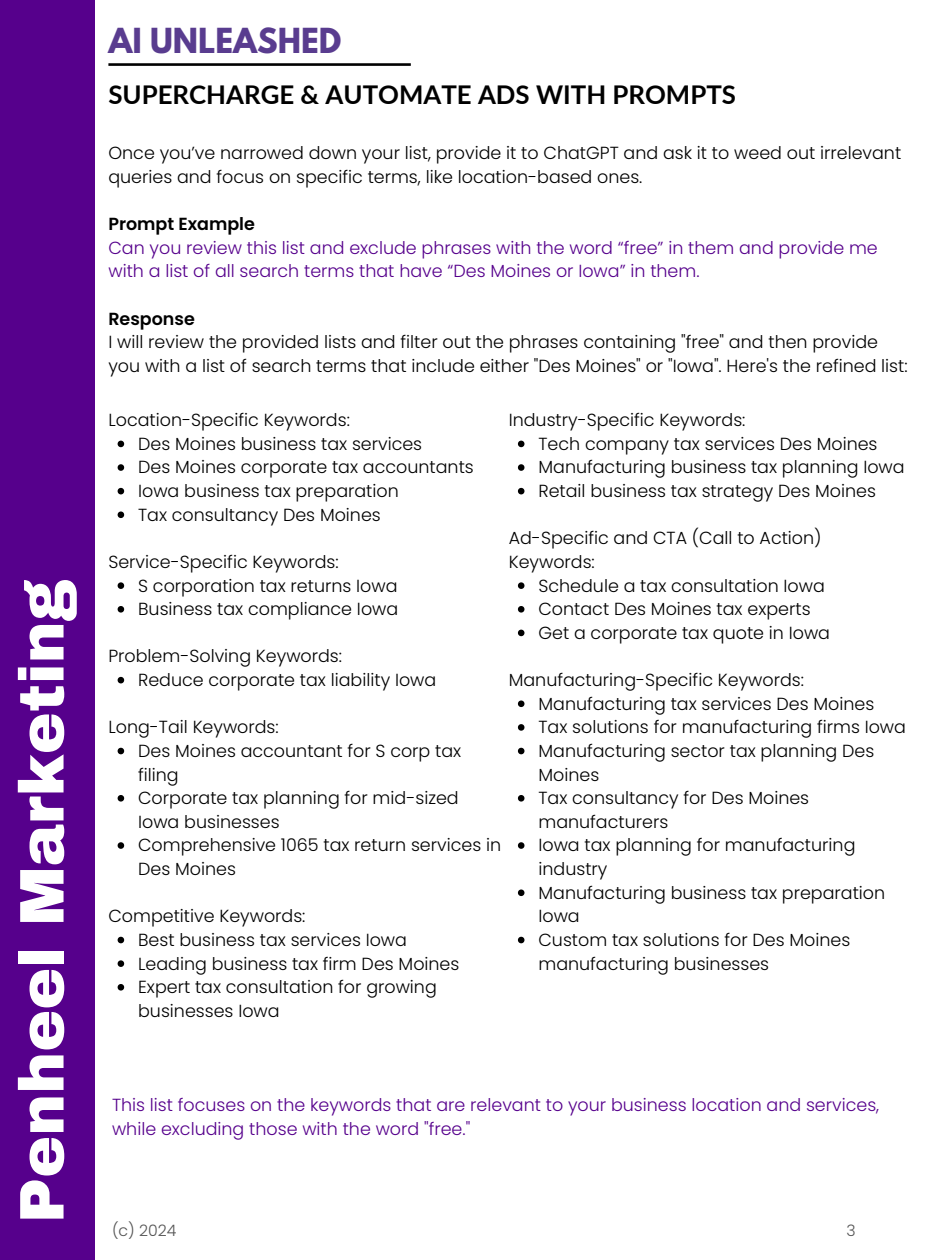
<style>
.page{position:relative;width:945px;height:1260px;background:#fff}
.page>*{position:absolute;margin:0;border:0;box-sizing:border-box;transform-origin:0 0}
.t1{font:900 63px "Archivo";color:#fff}
.t2{font:700 30.62px "League Spartan";color:#593c8f}
.t3{font:700 25.9px "Lato";color:#000}
.t4{font:300 17.5px/23.6px "Poppins";color:#000}
.t5{font:300 17.5px/23.6px "Poppins";color:#56008c}
.t6{font:600 17.5px "Poppins";color:#000}
.t7{font:300 15.75px "Poppins";color:#545454}
</style>
<div class="page">
<div style="left:0;top:0;width:94px;height:1260px;background:#56008c"></div>
<hr style="left:108px;top:63px;width:303px;height:3px;background:#000">
<svg style="left:118px;top:441px;width:6px;height:6px"></svg>
<svg style="left:118px;top:464px;width:6px;height:7px"></svg>
<svg style="left:118px;top:488px;width:6px;height:6px"></svg>
<svg style="left:118px;top:512px;width:6px;height:6px"></svg>
<svg style="left:118px;top:582px;width:6px;height:7px"></svg>
<svg style="left:118px;top:606px;width:6px;height:7px"></svg>
<svg style="left:118px;top:677px;width:6px;height:6px"></svg>
<svg style="left:118px;top:748px;width:6px;height:6px"></svg>
<svg style="left:118px;top:795px;width:6px;height:7px"></svg>
<svg style="left:118px;top:842px;width:6px;height:7px"></svg>
<svg style="left:118px;top:937px;width:6px;height:6px"></svg>
<svg style="left:118px;top:960px;width:6px;height:7px"></svg>
<svg style="left:118px;top:984px;width:6px;height:7px"></svg>
<svg style="left:518px;top:441px;width:6px;height:6px"></svg>
<svg style="left:518px;top:464px;width:6px;height:7px"></svg>
<svg style="left:518px;top:488px;width:6px;height:6px"></svg>
<svg style="left:518px;top:582px;width:6px;height:7px"></svg>
<svg style="left:518px;top:606px;width:6px;height:7px"></svg>
<svg style="left:518px;top:630px;width:6px;height:6px"></svg>
<svg style="left:518px;top:701px;width:6px;height:6px"></svg>
<svg style="left:518px;top:724px;width:6px;height:7px"></svg>
<svg style="left:518px;top:748px;width:6px;height:6px"></svg>
<svg style="left:518px;top:795px;width:6px;height:7px"></svg>
<svg style="left:518px;top:842px;width:6px;height:7px"></svg>
<svg style="left:518px;top:890px;width:6px;height:6px"></svg>
<svg style="left:518px;top:937px;width:6px;height:6px"></svg>
<p class="t1" style="left:8px;top:1223px;width:646px;rotate:-90deg">Penheel Marketing</p>
<h1 class="t2" style="left:108px;top:25px;width:234px">AI UNLEASHED</h1>
<h2 class="t3" style="left:108px;top:79px;width:629px">SUPERCHARGE &amp; AUTOMATE ADS WITH PROMPTS</h2>
<h3 class="t4" style="left:108px;top:141px;width:794px">Once you’ve narrowed down your list, provide it to ChatGPT and ask it to weed out irrelevant queries and focus on specific terms, like location-based ones.</h3>
<p class="t6" style="left:108px;top:212px;width:148px">Prompt Example</p>
<p class="t5" style="left:108px;top:236px;width:771px">Can you review this list and exclude phrases with the word “free” in them and provide me with a list of all search terms that have “Des Moines or Iowa” in them.</p>
<p class="t6" style="left:108px;top:306px;width:88px">Response</p>
<p class="t4" style="left:108px;top:330px;width:801px">I will review the provided lists and filter out the phrases containing "free" and then provide you with a list of search terms that include either "Des Moines" or "Iowa". Here's the refined list:</p>
<p class="t4" style="left:108px;top:408px;width:243px">Location-Specific Keywords:</p>
<p class="t4" style="left:138px;top:432px;width:286px">Des Moines business tax services</p>
<p class="t4" style="left:138px;top:456px;width:337px">Des Moines corporate tax accountants</p>
<p class="t4" style="left:138px;top:479px;width:262px">Iowa business tax preparation</p>
<p class="t4" style="left:138px;top:503px;width:244px">Tax consultancy Des Moines</p>
<p class="t4" style="left:108px;top:550px;width:232px">Service-Specific Keywords:</p>
<p class="t4" style="left:138px;top:574px;width:261px">S corporation tax returns Iowa</p>
<p class="t4" style="left:138px;top:597px;width:262px">Business tax compliance Iowa</p>
<p class="t4" style="left:108px;top:645px;width:235px">Problem-Solving Keywords:</p>
<p class="t4" style="left:138px;top:668px;width:300px">Reduce corporate tax liability Iowa</p>
<p class="t4" style="left:108px;top:715px;width:172px">Long-Tail Keywords:</p>
<p class="t4" style="left:138px;top:739px;width:325px">Des Moines accountant for S corp tax filing</p>
<p class="t4" style="left:138px;top:786px;width:322px">Corporate tax planning for mid-sized<br>Iowa businesses</p>
<p class="t4" style="left:138px;top:834px;width:364px">Comprehensive 1065 tax return services in<br>Des Moines</p>
<p class="t4" style="left:108px;top:904px;width:199px">Competitive Keywords:</p>
<p class="t4" style="left:138px;top:928px;width:270px">Best business tax services Iowa</p>
<p class="t4" style="left:138px;top:952px;width:323px">Leading business tax firm Des Moines</p>
<p class="t4" style="left:138px;top:975px;width:300px">Expert tax consultation for growing businesses Iowa</p>
<p class="t4" style="left:509px;top:408px;width:238px">Industry-Specific Keywords:</p>
<p class="t4" style="left:538px;top:432px;width:341px">Tech company tax services Des Moines</p>
<p class="t4" style="left:538px;top:456px;width:368px">Manufacturing business tax planning Iowa</p>
<p class="t4" style="left:538px;top:479px;width:339px">Retail business tax strategy Des Moines</p>
<p class="t4" style="left:509px;top:526px;width:314px">Ad-Specific and CTA (Call to Action)<br>Keywords:</p>
<p class="t4" style="left:538px;top:574px;width:288px">Schedule a tax consultation Iowa</p>
<p class="t4" style="left:538px;top:597px;width:274px">Contact Des Moines tax experts</p>
<p class="t4" style="left:538px;top:621px;width:293px">Get a corporate tax quote in Iowa</p>
<p class="t4" style="left:509px;top:668px;width:297px">Manufacturing-Specific Keywords:</p>
<p class="t4" style="left:538px;top:692px;width:337px">Manufacturing tax services Des Moines</p>
<p class="t4" style="left:538px;top:715px;width:369px">Tax solutions for manufacturing firms Iowa</p>
<p class="t4" style="left:538px;top:739px;width:337px">Manufacturing sector tax planning Des<br>Moines</p>
<p class="t4" style="left:538px;top:786px;width:272px">Tax consultancy for Des Moines manufacturers</p>
<p class="t4" style="left:538px;top:834px;width:319px">Iowa tax planning for manufacturing industry</p>
<p class="t4" style="left:538px;top:881px;width:348px">Manufacturing business tax preparation<br>Iowa</p>
<p class="t4" style="left:538px;top:928px;width:313px">Custom tax solutions for Des Moines manufacturing businesses</p>
<p class="t5" style="left:112px;top:1093px;width:769px">This list focuses on the keywords that are relevant to your business location and services, while excluding those with the word "free."</p>
<p class="t7" style="left:112px;top:1220px;width:66px">(c) 2024</p>
<p class="t7" style="left:846px;top:1220px;width:11px">3</p>
</div>
